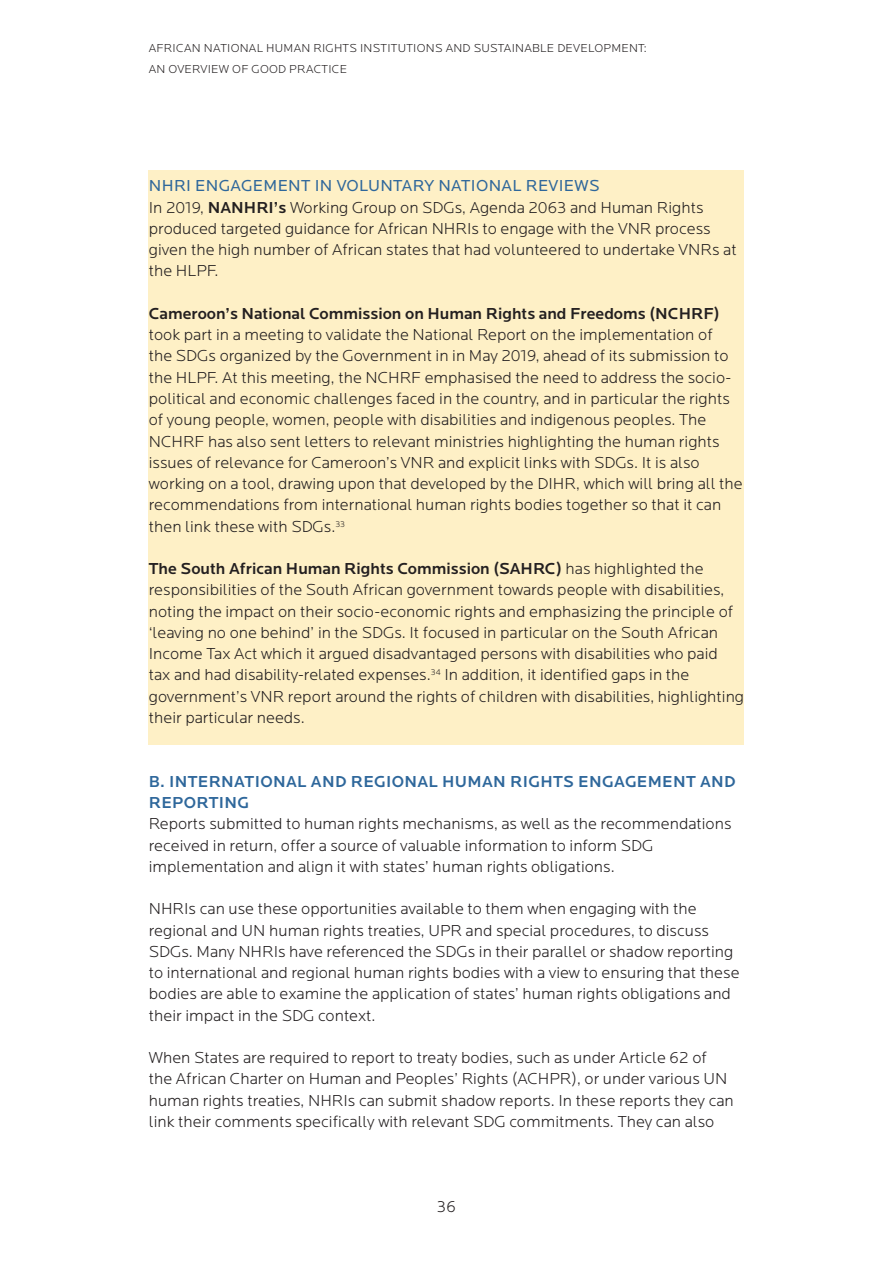
<style>
.page{position:relative;width:893px;height:1263px;background:#fff}
.page>*{position:absolute;margin:0;border:0;box-sizing:border-box;transform-origin:0 0}
.t1{font:300 16.5px/21.3px "Locator";color:#231f20}
.t2{font:500 16.5px/21.3px "Locator";letter-spacing:.02em;color:#2e679b}
.t3{font:16.5px "Locator";letter-spacing:.02em;color:#2e679b}
.t4{font:300 12px/21.3px "Locator";letter-spacing:.02em;color:#231f20}
.s1{font-weight:500}
</style>
<div class="page">
<div style="left:149px;top:170px;width:595px;height:574px;background:#fef0c6"></div>
<p class="t4" style="left:149px;top:37px;width:499px">AFRICAN NATIONAL HUMAN RIGHTS INSTITUTIONS AND SUSTAINABLE DEVELOPMENT:<br>AN OVERVIEW OF GOOD PRACTICE</p>
<h4 class="t3" style="left:149px;top:177px;width:452px">NHRI ENGAGEMENT IN VOLUNTARY NATIONAL REVIEWS</h4>
<p class="t1" style="left:149px;top:197px;width:589px">In 2019, <span class="s1">NANHRI’s</span> Working Group on SDGs, Agenda 2063 and Human Rights produced targeted guidance for African NHRIs to engage with the VNR process given the high number of African states that had volunteered to undertake VNRs at the HLPF.</p>
<p class="t1" style="left:149px;top:303px;width:595px"><span class="s1">Cameroon’s National Commission on Human Rights and Freedoms (NCHRF) </span>took part in a meeting to validate the National Report on the implementation of<br>the SDGs organized by the Government in in May 2019, ahead of its submission to the HLPF. At this meeting, the NCHRF emphasised the need to address the socio&shy;political and economic challenges faced in the country, and in particular the rights of young people, women, people with disabilities and indigenous peoples. The NCHRF has also sent letters to relevant ministries highlighting the human rights issues of relevance for Cameroon’s VNR and explicit links with SDGs. It is also working on a tool, drawing upon that developed by the DIHR, which will bring all the recommendations from international human rights bodies together so that it can then link these with SDGs.<sup>33</sup></p>
<p class="t1" style="left:149px;top:558px;width:597px"><span class="s1">The South African Human Rights Commission (SAHRC)</span> has highlighted the responsibilities of the South African government towards people with disabilities, noting the impact on their socio-economic rights and emphasizing the principle of ‘leaving no one behind’ in the SDGs. It focused in particular on the South African Income Tax Act which it argued disadvantaged persons with disabilities who paid<br>tax and had disability-related expenses.<sup>34</sup> In addition, it identified gaps in the government’s VNR report around the rights of children with disabilities, highlighting their particular needs.</p>
<h3 class="t2" style="left:149px;top:771px;width:588px">B. INTERNATIONAL AND REGIONAL HUMAN RIGHTS ENGAGEMENT AND<br>REPORTING</h3>
<p class="t1" style="left:149px;top:814px;width:584px">Reports submitted to human rights mechanisms, as well as the recommendations received in return, offer a source of valuable information to inform SDG implementation and align it with states’ human rights obligations.</p>
<p class="t1" style="left:149px;top:899px;width:592px">NHRIs can use these opportunities available to them when engaging with the regional and UN human rights treaties, UPR and special procedures, to discuss SDGs. Many NHRIs have referenced the SDGs in their parallel or shadow reporting to international and regional human rights bodies with a view to ensuring that these bodies are able to examine the application of states’ human rights obligations and their impact in the SDG context.</p>
<p class="t1" style="left:149px;top:1047px;width:587px">When States are required to report to treaty bodies, such as under Article 62 of the African Charter on Human and Peoples’ Rights (ACHPR), or under various UN human rights treaties, NHRIs can submit shadow reports. In these reports they can link their comments specifically with relevant SDG commitments. They can also</p>
<p class="t1" style="left:437px;top:1196px;width:21px">36</p>
</div>
